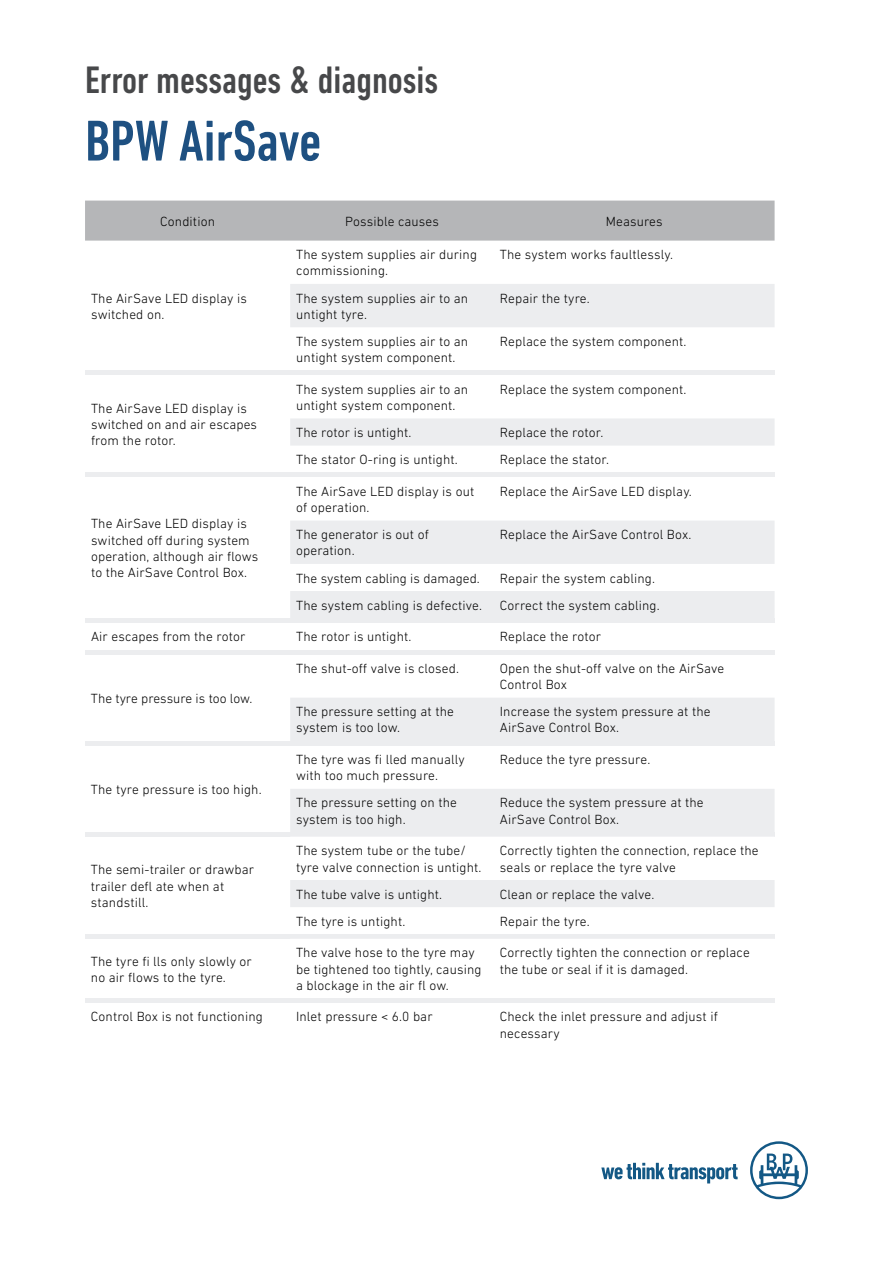
<style>
.page{position:relative;width:893px;height:1263px;background:#fff}
.page>*{position:absolute;margin:0;border:0;box-sizing:border-box;transform-origin:0 0}
.t1{font:500 condensed 58.5px "DIN Next LT Pro";color:#1e5081}
.t2{font:500 condensed 39px "DIN Next LT Pro";color:#47484a}
.t3{font:300 13.5px/16.2px "DIN Next LT Pro";letter-spacing:.01em;color:#000}
</style>
<div class="page">
<svg style="left:601px;top:1163px;width:137px;height:20px"></svg>
<svg style="left:750px;top:1141px;width:58px;height:58px"></svg>
<div style="left:85px;top:201px;width:690px;height:40px;background:#b5b6b8"></div>
<div style="left:290px;top:284px;width:485px;height:43px;background:#ecedef"></div>
<hr style="left:85px;top:371px;width:690px;height:4px;background:#ecedef">
<svg style="left:290px;top:418px;width:485px;height:489px;fill:#f3f4f5"></svg>
<hr style="left:85px;top:473px;width:690px;height:4px;background:#ecedef">
<div style="left:85px;top:618px;width:690px;height:5px;background:#ecedef"></div>
<hr style="left:85px;top:650px;width:690px;height:4px;background:#ecedef">
<hr style="left:85px;top:741px;width:690px;height:4px;background:#ecedef">
<div style="left:85px;top:832px;width:690px;height:5px;background:#ecedef"></div>
<svg style="left:290px;top:837px;width:485px;height:43px"></svg>
<div style="left:85px;top:934px;width:690px;height:5px;background:#ecedef"></div>
<div style="left:85px;top:998px;width:690px;height:5px;background:#ecedef"></div>
<h2 class="t2" style="left:85px;top:58px;width:355px">Error messages &amp; diagnosis</h2>
<h1 class="t1" style="left:85px;top:108px;width:238px">BPW AirSave</h1>
<p class="t3" style="left:160px;top:213px;width:56px">Condition</p>
<p class="t3" style="left:345px;top:213px;width:95px">Possible causes</p>
<p class="t3" style="left:606px;top:213px;width:58px">Measures</p>
<p class="t3" style="left:91px;top:290px;width:157px">The AirSave LED display is switched on.</p>
<p class="t3" style="left:91px;top:400px;width:168px">The AirSave LED display is switched on and air escapes from the rotor.</p>
<p class="t3" style="left:91px;top:516px;width:169px">The AirSave LED display is switched off during system operation, although air flows to the AirSave Control Box.</p>
<p class="t3" style="left:296px;top:246px;width:182px">The system supplies air during commissioning.</p>
<p class="t3" style="left:500px;top:246px;width:175px">The system works faultlessly.</p>
<p class="t3" style="left:296px;top:290px;width:174px">The system supplies air to an untight tyre.</p>
<p class="t3" style="left:500px;top:290px;width:91px">Repair the tyre.</p>
<p class="t3" style="left:296px;top:333px;width:174px">The system supplies air to an untight system component.</p>
<p class="t3" style="left:500px;top:333px;width:188px">Replace the system component.</p>
<p class="t3" style="left:296px;top:381px;width:174px">The system supplies air to an untight system component.</p>
<p class="t3" style="left:500px;top:381px;width:188px">Replace the system component.</p>
<p class="t3" style="left:296px;top:424px;width:117px">The rotor is untight.</p>
<p class="t3" style="left:500px;top:424px;width:105px">Replace the rotor.</p>
<p class="t3" style="left:296px;top:451px;width:163px">The stator O-ring is untight.</p>
<p class="t3" style="left:500px;top:451px;width:111px">Replace the stator.</p>
<p class="t3" style="left:296px;top:483px;width:180px">The AirSave LED display is out of operation.</p>
<p class="t3" style="left:500px;top:483px;width:193px">Replace the AirSave LED display.</p>
<p class="t3" style="left:296px;top:526px;width:134px">The generator is out of operation.</p>
<p class="t3" style="left:500px;top:526px;width:193px">Replace the AirSave Control Box.</p>
<p class="t3" style="left:296px;top:570px;width:185px">The system cabling is damaged.</p>
<p class="t3" style="left:500px;top:570px;width:157px">Repair the system cabling.</p>
<p class="t3" style="left:296px;top:597px;width:187px">The system cabling is defective.</p>
<p class="t3" style="left:500px;top:597px;width:161px">Correct the system cabling.</p>
<p class="t3" style="left:91px;top:628px;width:156px">Air escapes from the rotor</p>
<p class="t3" style="left:296px;top:628px;width:117px">The rotor is untight.</p>
<p class="t3" style="left:500px;top:628px;width:103px">Replace the rotor</p>
<p class="t3" style="left:91px;top:690px;width:163px">The tyre pressure is too low.</p>
<p class="t3" style="left:91px;top:781px;width:172px">The tyre pressure is too high.</p>
<p class="t3" style="left:91px;top:861px;width:165px">The semi-trailer or drawbar trailer defl ate when at standstill.</p>
<p class="t3" style="left:296px;top:660px;width:164px">The shut-off valve is closed.</p>
<p class="t3" style="left:500px;top:660px;width:226px">Open the shut-off valve on the AirSave<br>Control Box</p>
<p class="t3" style="left:296px;top:703px;width:159px">The pressure setting at the system is too low.</p>
<p class="t3" style="left:500px;top:703px;width:212px">Increase the system pressure at the<br>AirSave Control Box.</p>
<p class="t3" style="left:296px;top:751px;width:170px">The tyre was fi lled manually with too much pressure.</p>
<p class="t3" style="left:500px;top:751px;width:152px">Reduce the tyre pressure.</p>
<p class="t3" style="left:296px;top:795px;width:162px">The pressure setting on the system is too high.</p>
<p class="t3" style="left:500px;top:795px;width:205px">Reduce the system pressure at the<br>AirSave Control Box.</p>
<p class="t3" style="left:296px;top:842px;width:187px">The system tube or the tube/ tyre valve connection is untight.</p>
<p class="t3" style="left:500px;top:842px;width:260px">Correctly tighten the connection, replace the seals or replace the tyre valve</p>
<p class="t3" style="left:296px;top:886px;width:148px">The tube valve is untight.</p>
<p class="t3" style="left:500px;top:886px;width:156px">Clean or replace the valve.</p>
<p class="t3" style="left:296px;top:913px;width:111px">The tyre is untight.</p>
<p class="t3" style="left:500px;top:913px;width:91px">Repair the tyre.</p>
<p class="t3" style="left:91px;top:953px;width:163px">The tyre fi lls only slowly or no air flows to the tyre.</p>
<p class="t3" style="left:296px;top:944px;width:187px">The valve hose to the tyre may be tightened too tightly, causing a blockage in the air fl ow.</p>
<p class="t3" style="left:500px;top:944px;width:251px">Correctly tighten the connection or replace the tube or seal if it is damaged.</p>
<p class="t3" style="left:91px;top:1008px;width:173px">Control Box is not functioning</p>
<p class="t3" style="left:296px;top:1008px;width:138px">Inlet pressure &lt; 6.0 bar</p>
<p class="t3" style="left:500px;top:1008px;width:220px">Check the inlet pressure and adjust if necessary</p>
</div>
